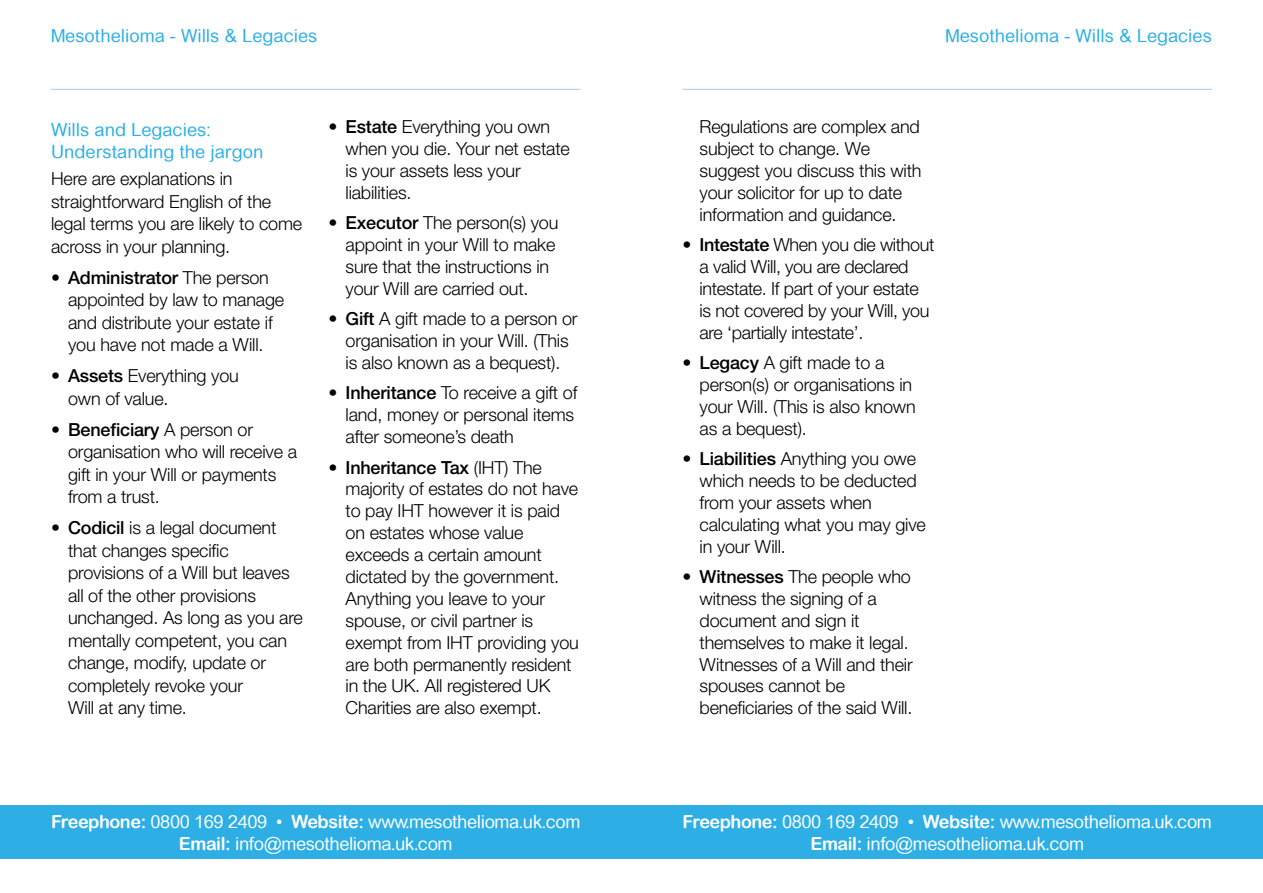
<style>
.page{position:relative;width:1263px;height:893px;background:#fff}
.page>*{position:absolute;margin:0;border:0;box-sizing:border-box;transform-origin:0 0}
.t1{font:300 18px/21.9px "Helvetica Neue LT";letter-spacing:-.01em;color:#000}
.t2{font:18px/21.8px "Arial Rounded MT";letter-spacing:-.025em;color:#fff;text-align:center}
.t3{font:18px/22.5px "Arial Rounded MT";color:#2dafe6}
.s1{font-weight:500}
.s2{font-family:"Arial Rounded MT Bold"}
</style>
<div class="page">
<hr style="left:51px;top:89px;width:529px;height:1px;background:#9dd0f1">
<hr style="left:682px;top:89px;width:530px;height:1px;background:#9dd0f1">
<div style="left:631px;top:806px;width:632px;height:53px;background:#2dafe6"></div>
<div style="left:0;top:806px;width:631px;height:53px;background:#2dafe6"></div>
<p class="t3" style="left:51px;top:25px;width:268px">Mesothelioma - Wills &amp; Legacies</p>
<p class="t3" style="left:945px;top:25px;width:268px">Mesothelioma - Wills &amp; Legacies</p>
<p class="t3" style="left:51px;top:118px;width:214px">Wills and Legacies:<br>Understanding the jargon</p>
<p class="t1" style="left:51px;top:167px;width:253px;line-height:22.5px">Here are explanations in straightforward English of the legal terms you are likely to come across in your planning.</p>
<p class="t1" style="left:68px;top:266px;width:218px;line-height:22.5px;text-indent:-17px">• <span class="s1">Administrator</span> The person appointed by law to manage and distribute your estate if you have not made a Will.</p>
<p class="t1" style="left:68px;top:364px;width:172px;line-height:22.5px;text-indent:-17px">• <span class="s1">Assets</span> Everything you own of value.</p>
<p class="t1" style="left:68px;top:418px;width:231px;line-height:22.5px;text-indent:-17px">• <span class="s1">Beneficiary</span> A person or organisation who will receive a gift in your Will or payments from a trust.</p>
<p class="t1" style="left:68px;top:516px;width:236px;line-height:22.5px;text-indent:-17px">• <span class="s1">Codicil</span> is a legal document that changes specific provisions of a Will but leaves all of the other provisions unchanged. As long as you are mentally competent, you can change, modify, update or completely revoke your<br>Will at any time.</p>
<p class="t1" style="left:345px;top:115px;width:226px;text-indent:-17px">• <span class="s1">Estate</span> Everything you own when you die. Your net estate is your assets less your liabilities.</p>
<p class="t1" style="left:345px;top:211px;width:214px;text-indent:-17px">• <span class="s1">Executor</span> The person(s) you appoint in your Will to make sure that the instructions in your Will are carried out.</p>
<p class="t1" style="left:328px;top:307px;width:251px;text-align:center">• <span class="s1">Gift</span> A gift made to a person or organisation in your Will. (This<br>is also known as a bequest).</p>
<p class="t1" style="left:345px;top:382px;width:233px;text-indent:-17px">• <span class="s1">Inheritance</span> To receive a gift of land, money or personal items after someone’s death</p>
<p class="t1" style="left:345px;top:456px;width:235px;text-indent:-17px">• <span class="s1">Inheritance Tax</span> (IHT) The majority of estates do not have to pay IHT however it is paid on estates whose value exceeds a certain amount dictated by the government.<br>Anything you leave to your spouse, or civil partner is exempt from IHT providing you are both permanently resident in the UK. All registered UK<br>Charities are also exempt.</p>
<p class="t2" style="left:51px;top:811px;width:531px"><span class="s2">Freephone:</span> 0800 169 2409 • <span class="s2">Website:</span> www.mesothelioma.uk.com<br><span class="s2">Email:</span> info@mesothelioma.uk.com</p>
<p class="t1" style="left:699px;top:115px;width:223px">Regulations are complex and subject to change. We suggest you discuss this with your solicitor for up to date information and guidance.</p>
<p class="t1" style="left:699px;top:233px;width:236px;text-indent:-17px">• <span class="s1">Intestate</span> When you die without a valid Will, you are declared intestate. If part of your estate is not covered by your Will, you are ‘partially intestate’.</p>
<p class="t1" style="left:699px;top:351px;width:218px;text-indent:-17px">• <span class="s1">Legacy</span> A gift made to a person(s) or organisations in your Will. (This is also known as a bequest).</p>
<p class="t1" style="left:699px;top:447px;width:228px;text-indent:-17px">• <span class="s1">Liabilities</span> Anything you owe which needs to be deducted from your assets when calculating what you may give in your Will.</p>
<p class="t1" style="left:699px;top:565px;width:215px;text-indent:-17px">• <span class="s1">Witnesses</span> The people who witness the signing of a document and sign it themselves to make it legal.<br>Witnesses of a Will and their spouses cannot be beneficiaries of the said Will.</p>
<p class="t2" style="left:682px;top:811px;width:531px"><span class="s2">Freephone:</span> 0800 169 2409 • <span class="s2">Website:</span> www.mesothelioma.uk.com<br><span class="s2">Email:</span> info@mesothelioma.uk.com</p>
</div>
